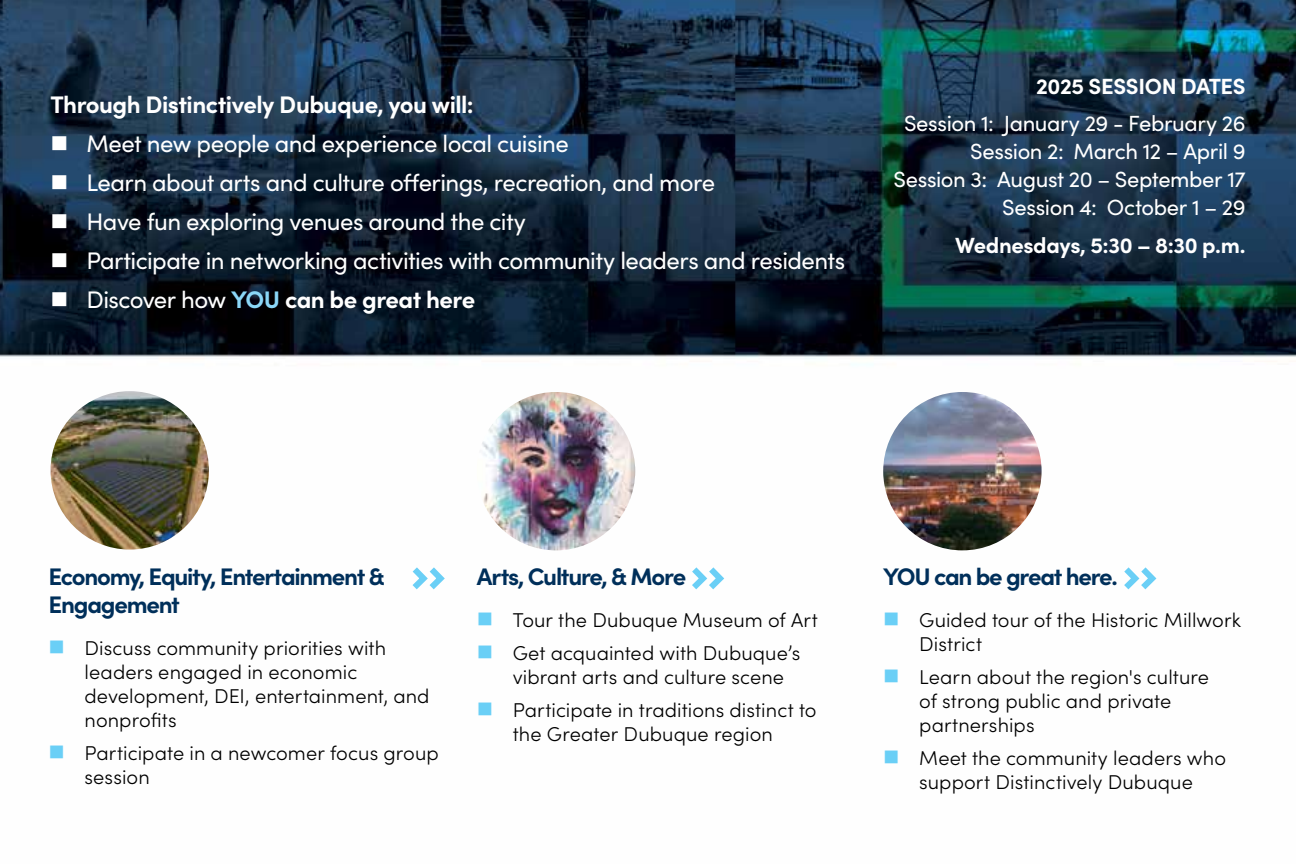
<style>
.page{position:relative;width:1296px;height:864px;background:#fff}
.page>*{position:absolute;margin:0;border:0;box-sizing:border-box;transform-origin:0 0}
.t1{font:24px/39px "Sofia Pro";letter-spacing:-.025em;color:#fff}
.t2{font:700 24px/28px "Sofia Pro";letter-spacing:-.05em;color:#002f5a}
.t3{font:700 24px "Sofia Pro";letter-spacing:-.025em;color:#fff}
.t4{font:22px/28px "Sofia Pro";letter-spacing:-.015em;color:#fff;text-align:right}
.t5{font:700 22px "Sofia Pro";letter-spacing:-.015em;color:#fff}
.t6{font:300 20px/24px "Sofia Pro";letter-spacing:.005em;color:#000}
.s1{font-weight:700;color:#8bd7f8}
.s2{font-weight:700}
</style>
<div class="page">
<img style="left:0;top:0;width:1296px;height:551px">
<img style="left:51px;top:391px;width:158px;height:159px;border-radius:79px">
<img style="left:477px;top:392px;width:158px;height:158px;border-radius:79px">
<img style="left:883px;top:392px;width:159px;height:158px;border-radius:79px">
<svg style="left:692px;top:567px;width:33px;height:23px"></svg>
<svg style="left:412px;top:567px;width:33px;height:23px"></svg>
<svg style="left:1124px;top:567px;width:33px;height:23px"></svg>
<svg style="left:52px;top:136px;width:14px;height:14px"></svg>
<svg style="left:52px;top:175px;width:14px;height:14px"></svg>
<svg style="left:52px;top:214px;width:14px;height:14px"></svg>
<svg style="left:52px;top:253px;width:14px;height:14px"></svg>
<svg style="left:52px;top:292px;width:14px;height:14px"></svg>
<p class="t3" style="left:50px;top:86px;width:425px">Through Distinctively Dubuque, you will:</p>
<p class="t1" style="left:86px;top:122px;width:760px">Meet new people and experience local cuisine<br>Learn about arts and culture offerings, recreation, and more<br>Have fun exploring venues around the city<br>Participate in networking activities with community leaders and residents Discover how <span class="s1">YOU</span> <span class="s2">can be great here</span></p>
<p class="t5" style="left:1036px;top:70px;width:211px">2025 SESSION DATES</p>
<p class="t4" style="left:893px;top:108px;width:354px">Session 1: January 29 - February 26<br>Session 2: March 12 – April 9<br>Session 3: August 20 – September 17<br>Session 4: October 1 – 29</p>
<p class="t5" style="left:955px;top:229px;width:292px">Wednesdays, 5:30 – 8:30 p.m.</p>
<p class="t2" style="left:49px;top:560px;width:338px">Economy, Equity, Entertainment &amp;<br>Engagement</p>
<p class="t6" style="left:85px;top:635px;width:347px">Discuss community priorities with leaders engaged in economic development, DEI, entertainment, and nonprofits</p>
<p class="t6" style="left:85px;top:740px;width:356px">Participate in a newcomer focus group session</p>
<p class="t2" style="left:477px;top:560px;width:211px">Arts, Culture, &amp; More</p>
<p class="t6" style="left:513px;top:602px;width:307px;line-height:33px">Tour the Dubuque Museum of Art<br>Get acquainted with Dubuque’s</p>
<p class="t6" style="left:513px;top:659px;width:305px;line-height:33px">vibrant arts and culture scene<br>Participate in traditions distinct to</p>
<p class="t6" style="left:513px;top:721px;width:262px">the Greater Dubuque region</p>
<p class="t2" style="left:883px;top:560px;width:236px">YOU can be great here.</p>
<p class="t6" style="left:919px;top:607px;width:323px">Guided tour of the Historic Millwork<br>District</p>
<p class="t6" style="left:919px;top:664px;width:291px">Learn about the region's culture of strong public and private partnerships</p>
<p class="t6" style="left:919px;top:745px;width:308px">Meet the community leaders who support Distinctively Dubuque</p>
</div>
